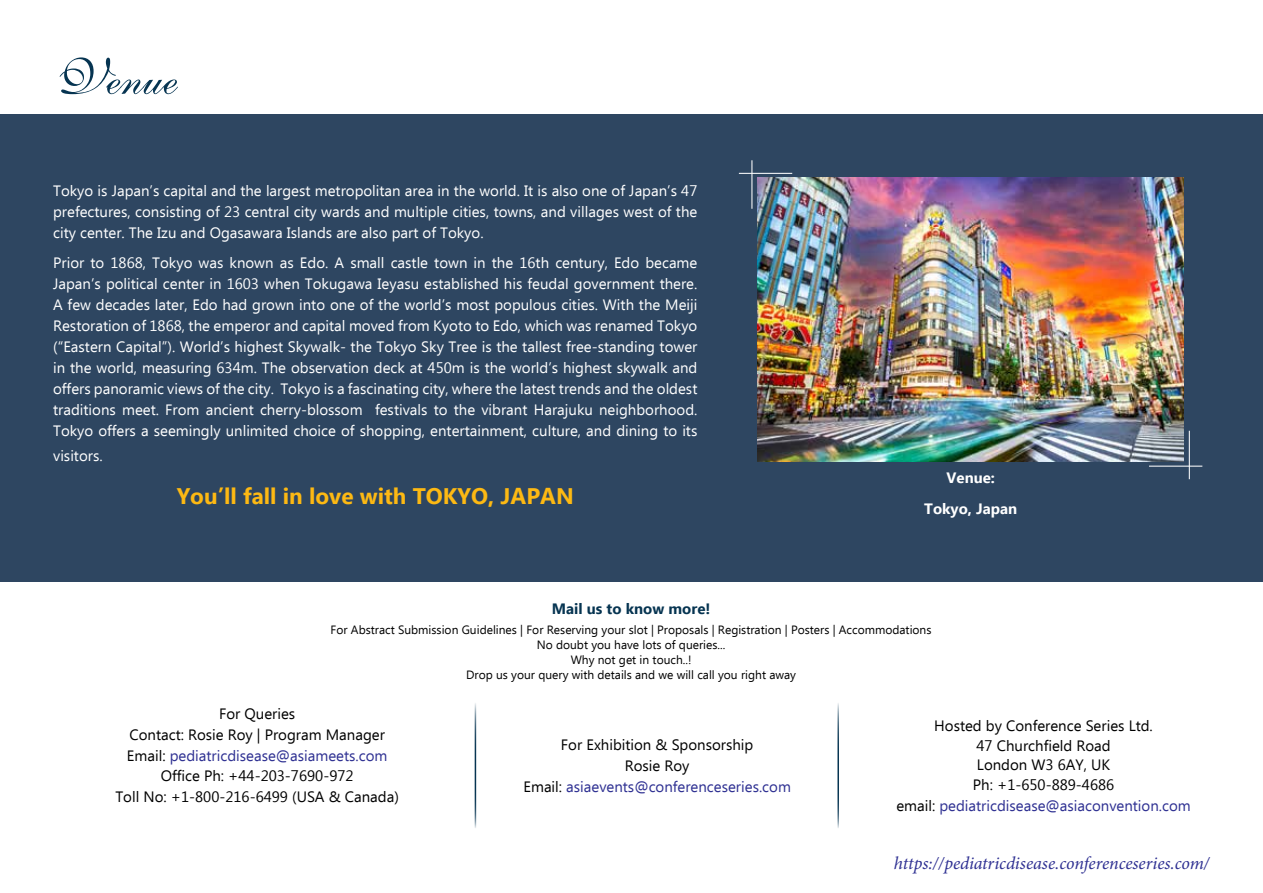
<style>
.page{position:relative;width:1263px;height:893px;background:#fff}
.page>*{position:absolute;margin:0;border:0;box-sizing:border-box;transform-origin:0 0}
.t1{font:51px "English 111 Presto BT";color:#063451}
.t2{font:700 22.5px "Ebrima";color:#fdb913}
.t3{font:italic 18px "Minion Pro";letter-spacing:-.005em;color:#2e3092}
.t4{font:15px/21px "Ebrima";color:#fff;text-align:justify}
.t5{font:15px/20.9px "Ebrima";color:#000;text-align:center}
.t6{font:700 15px/30.8px "Ebrima";color:#fff;text-align:center}
.t7{font:700 15px "Ebrima";color:#063451}
.t8{font:12px/15px "Ebrima";color:#000;text-align:center}
.s1{color:#2e3092}
</style>
<div class="page">
<div style="left:0;top:115px;width:1263px;height:467px;background:#2e4661"></div>
<img style="left:758px;top:177px;width:426px;height:285px">
<hr style="left:739px;top:173px;width:53px;height:1px;background:#fff">
<hr style="left:751px;top:160px;width:1px;height:49px;background:#fff">
<hr style="left:1149px;top:466px;width:53px;height:1px;background:#fff">
<hr style="left:1189px;top:431px;width:1px;height:48px;background:#fff">
<hr style="left:475px;top:702px;width:1px;height:126px;background:#063451">
<hr style="left:837px;top:702px;width:2px;height:126px;background:#063451">
<h1 class="t1" style="left:54px;top:46px;width:125px">Venue</h1>
<p class="t4" style="left:53px;top:182px;width:646px">Tokyo is Japan’s capital and the largest metropolitan area in the world. It is also one of Japan’s 47 prefectures, consisting of 23 central city wards and multiple cities, towns, and villages west of the city center. The Izu and Ogasawara Islands are also part of Tokyo.</p>
<p class="t4" style="left:53px;top:253px;width:646px">Prior to 1868, Tokyo was known as Edo. A small castle town in the 16th century, Edo became Japan’s political center in 1603 when Tokugawa Ieyasu established his feudal government there.<br>A few decades later, Edo had grown into one of the world’s most populous cities. With the Meiji Restoration of 1868, the emperor and capital moved from Kyoto to Edo, which was renamed Tokyo (“Eastern Capital”). World’s highest Skywalk- the Tokyo Sky Tree is the tallest free-standing tower in the world, measuring 634m. The observation deck at 450m is the world’s highest skywalk and offers panoramic views of the city. Tokyo is a fascinating city, where the latest trends and the oldest traditions meet. From ancient cherry-blossom festivals to the vibrant Harajuku neighborhood.<br>Tokyo offers a seemingly unlimited choice of shopping, entertainment, culture, and dining to its</p>
<p class="t4" style="left:53px;top:446px;width:51px">visitors.</p>
<h2 class="t2" style="left:177px;top:479px;width:399px">You’ll fall in love with TOKYO, JAPAN</h2>
<p class="t6" style="left:924px;top:463px;width:94px">Venue:<br>Tokyo, Japan</p>
<p class="t7" style="left:552px;top:597px;width:160px">Mail us to know more!</p>
<p class="t8" style="left:331px;top:623px;width:602px">For Abstract Submission Guidelines | For Reserving your slot | Proposals | Registration | Posters | Accommodations No doubt you have lots of queries...<br>Why not get in touch..!<br>Drop us your query with details and we will call you right away</p>
<p class="t5" style="left:115px;top:704px;width:285px">For Queries<br>Contact: Rosie Roy | Program Manager<br>Email: <span class="s1">pediatricdisease@asiameets.com<br></span>Office Ph: +44-203-7690-972<br>Toll No: +1-800-216-6499 (USA &amp; Canada)</p>
<p class="t5" style="left:523px;top:735px;width:269px">For Exhibition &amp; Sponsorship<br>Rosie Roy<br>Email: <span class="s1">asiaevents@conferenceseries.com</span></p>
<p class="t5" style="left:896px;top:716px;width:296px;line-height:20.1px">Hosted by Conference Series Ltd.<br>47 Churchfield Road<br>London W3 6AY, UK<br>Ph: +1-650-889-4686<br>email: <span class="s1">pediatricdisease@asiaconvention.com</span></p>
<p class="t3" style="left:894px;top:851px;width:317px">https://pediatricdisease.conferenceseries.com/</p>
</div>
